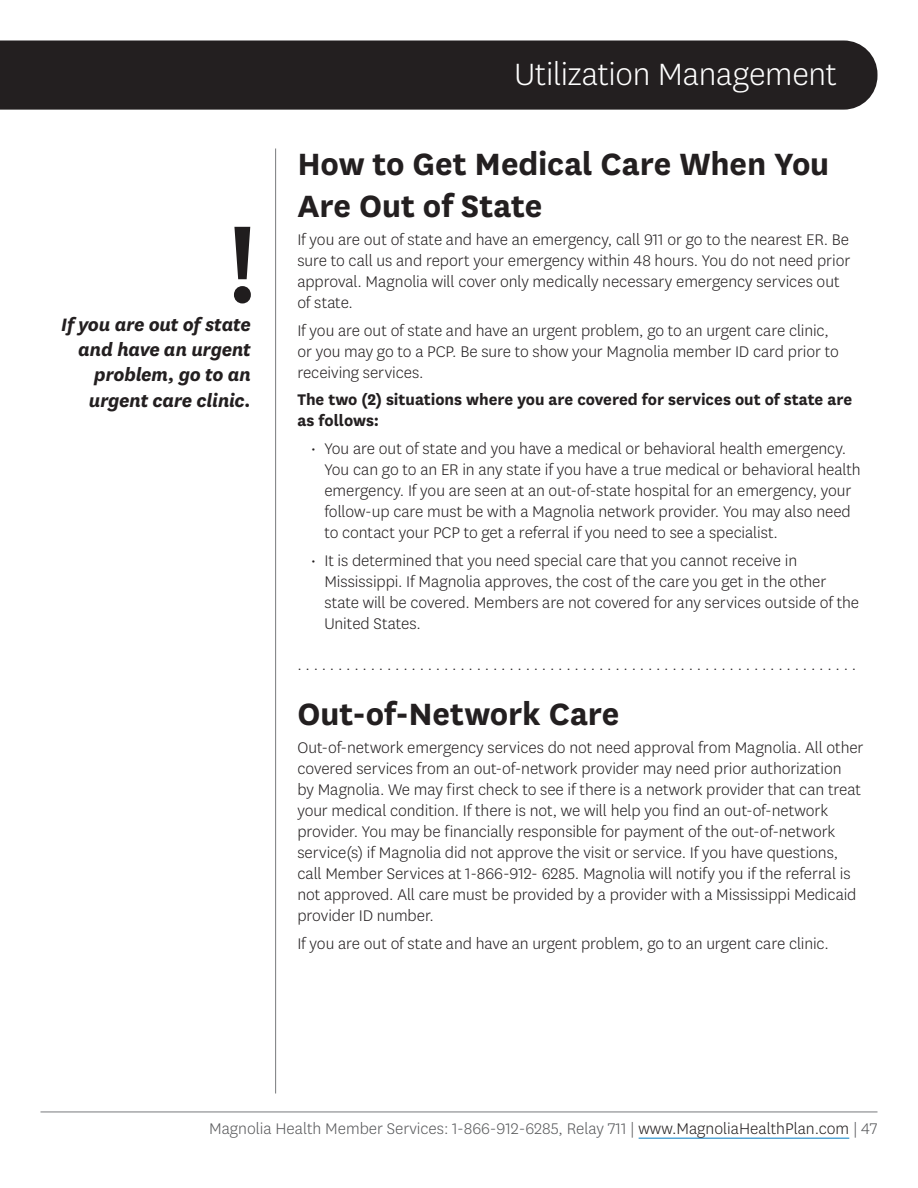
<style>
.page{position:relative;width:918px;height:1188px;background:#fff}
.page>*{position:absolute;margin:0;border:0;box-sizing:border-box;transform-origin:0 0}
.t1{font:700 36px/41.7px "Centene Sans";letter-spacing:-.005em;color:#231f20}
.t2{font:300 36px "Centene Sans";letter-spacing:-.01em;color:#fff}
.t3{font:italic 700 21px/25.2px "Centene Sans";letter-spacing:-.015em;color:#231f20;text-align:right}
.t4{font:300 18px/21px "Centene Sans";letter-spacing:-.005em;color:#231f20}
.t5{font:300 18px "Centene Sans";color:#57585a}
.t6{font:700 18px/21px "Centene Sans";color:#231f20}
.s1{color:#231f20}
</style>
<div class="page">
<hr style="left:275px;top:148px;width:1px;height:946px;background:#787a7d">
<hr style="left:40px;top:1112px;width:838px;height:1px;background:#787a7d">
<hr style="left:639px;top:1138px;width:210px;height:1px;background:#0079c2">
<div style="left:0;top:40px;width:878px;height:70px;background:#231f20"></div>
<div style="left:234px;top:286px;width:17px;height:17px;background:#201d1e;border-radius:50%"></div>
<svg style="left:234px;top:227px;width:16px;height:52px"></svg>
<p class="t3" style="left:61px;top:311px;width:191px">If you are out of state and have an urgent problem, go to an urgent care clinic.</p>
<h1 class="t2" style="left:515px;top:51px;width:324px">Utilization Management</h1>
<h3 class="t1" style="left:297px;top:141px;width:534px">How to Get Medical Care When You<br>Are Out of State</h3>
<p class="t4" style="left:297px;top:228px;width:554px">If you are out of state and have an emergency, call 911 or go to the nearest ER. Be sure to call us and report your emergency within 48 hours. You do not need prior approval. Magnolia will cover only medically necessary emergency services out of state.</p>
<p class="t4" style="left:297px;top:319px;width:543px">If you are out of state and have an urgent problem, go to an urgent care clinic, or you may go to a PCP. Be sure to show your Magnolia member ID card prior to receiving services.</p>
<p class="t6" style="left:297px;top:388px;width:556px">The two (2) situations where you are covered for services out of state are as follows:</p>
<p class="t4" style="left:311px;top:438px;width:7px">•</p>
<p class="t4" style="left:324px;top:438px;width:538px">You are out of state and you have a medical or behavioral health emergency.<br>You can go to an ER in any state if you have a true medical or behavioral health emergency. If you are seen at an out-of-state hospital for an emergency, your follow-up care must be with a Magnolia network provider. You may also need to contact your PCP to get a referral if you need to see a specialist.</p>
<p class="t4" style="left:324px;top:549px;width:536px">It is determined that you need special care that you cannot receive in Mississippi. If Magnolia approves, the cost of the care you get in the other state will be covered. Members are not covered for any services outside of the United States.</p>
<p class="t4" style="left:297px;top:654px;width:560px">. . . . . . . . . . . . . . . . . . . . . . . . . . . . . . . . . . . . . . . . . . . . . . . . . . . . . . . . . . . . . . . . . . . . .</p>
<h3 class="t1" style="left:297px;top:691px;width:324px">Out-of-Network Care</h3>
<p class="t4" style="left:297px;top:737px;width:568px">Out-of-network emergency services do not need approval from Magnolia. All other covered services from an out-of-network provider may need prior authorization<br>by Magnolia. We may first check to see if there is a network provider that can treat your medical condition. If there is not, we will help you find an out-of-network provider. You may be financially responsible for payment of the out-of-network service(s) if Magnolia did not approve the visit or service. If you have questions, call Member Services at 1-866-912- 6285. Magnolia will notify you if the referral is not approved. All care must be provided by a provider with a Mississippi Medicaid provider ID number.</p>
<p class="t4" style="left:297px;top:932px;width:533px">If you are out of state and have an urgent problem, go to an urgent care clinic.</p>
<p class="t4" style="left:311px;top:549px;width:7px">•</p>
<p class="t5" style="left:209px;top:1117px;width:670px">Magnolia Health Member Services: 1-866-912-6285, Relay 711 | <span class="s1">www.MagnoliaHealthPlan.com</span> | 47</p>
</div>
